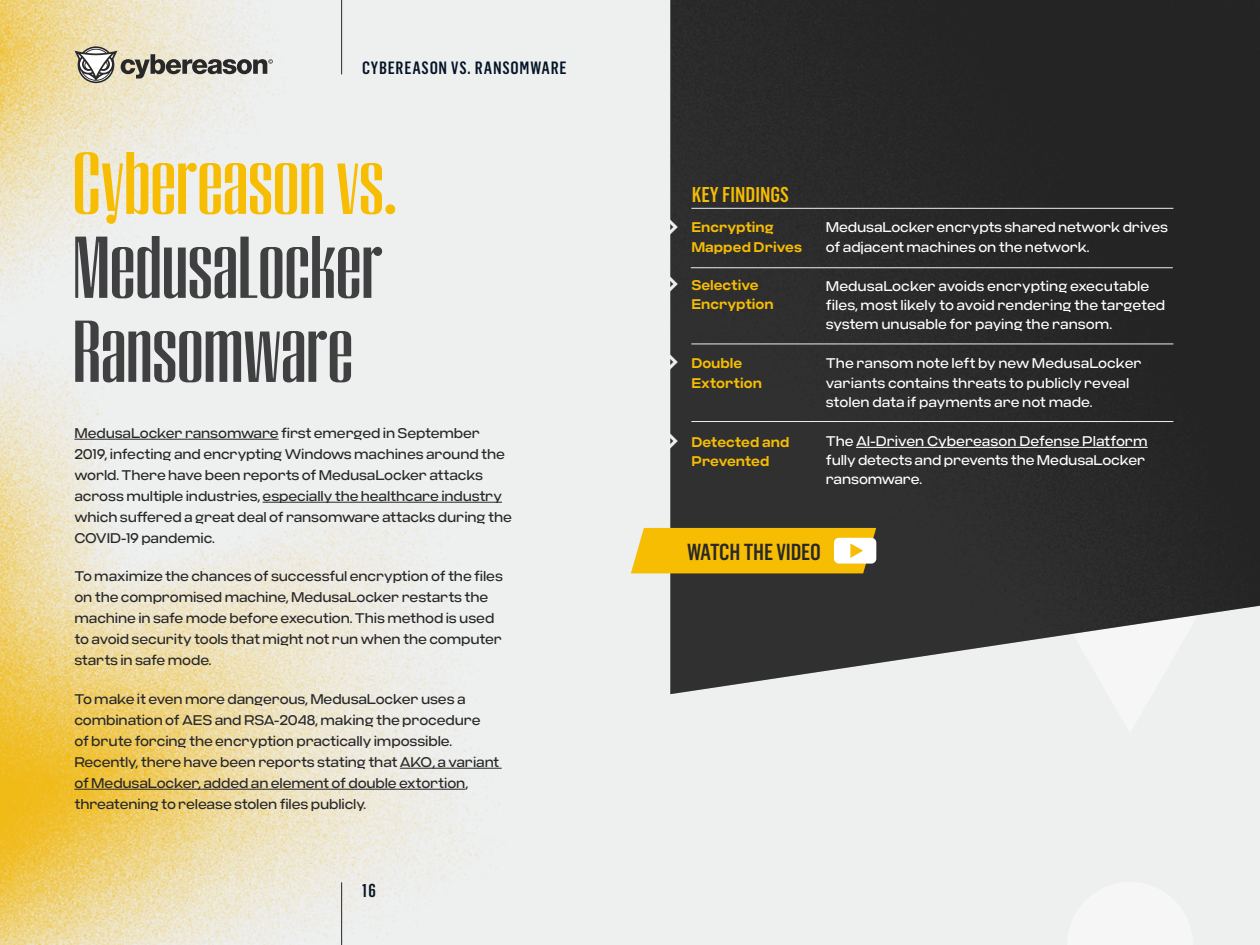
<style>
.page{position:relative;width:1260px;height:945px;background:#eeefef}
.page>*{position:absolute;margin:0;border:0;box-sizing:border-box;transform-origin:0 0}
.Headline{font:600 87.5px/84px "Peristyle";letter-spacing:-.015em;color:#403f41}
.Headline-2{font:600 87.5px "Peristyle";letter-spacing:-.015em;color:#f6bd03}
.CALL_OUT_SUBHEAD_-_F{font:500 condensed 22.75px "Flama";letter-spacing:-.01em;color:#292829}
.CALL_OUT_SUBHEAD_-_F-2{font:500 condensed 21px "Flama";color:#f6bd03}
.t1{font:500 condensed 18.38px "Flama";color:#051427}
.t2{font:500 condensed 17.5px "Flama";letter-spacing:.04em;color:#051427}
.Body_Copy{font:14px/21px "Criteria CF";letter-spacing:-.01em;color:#292829}
.Body_Copy-2{font:14px/19.2px "Criteria CF";letter-spacing:-.005em;color:#fff}
.Body_Copy-3{font:600 14px/19.2px "Criteria CF";color:#f6bd03}
.s1{font-size:26.6px;color:#eeefef}
</style>
<div class="page">
<img style="left:0;top:0;width:671px;height:945px">
<img style="left:670px;top:0;width:590px;height:694px">
<hr style="left:74px;top:439px;width:205px;height:1px;background:#292829">
<hr style="left:263px;top:502px;width:239px;height:1px;background:#292829">
<hr style="left:400px;top:768px;width:102px;height:1px;background:#292829">
<hr style="left:74px;top:789px;width:391px;height:1px;background:#292829">
<hr style="left:856px;top:447px;width:292px;height:1px;background:#fff">
<hr style="left:691px;top:208px;width:482px;height:1px;background:#ededee">
<hr style="left:691px;top:267px;width:482px;height:1px;background:#ededee">
<hr style="left:691px;top:344px;width:482px;height:1px;background:#ededee">
<hr style="left:691px;top:421px;width:482px;height:1px;background:#ededee">
<svg style="left:631px;top:528px;width:245px;height:45px;background:#f4c21f"></svg>
<hr style="left:341px;top:882px;width:1px;height:63px;background:#292829">
<hr style="left:341px;top:0;width:1px;height:74px;background:#292829">
<svg style="left:74px;top:46px;width:199px;height:37px"></svg>
<p class="t2" style="left:362px;top:58px;width:206px">CYBEREASON VS. RANSOMWARE</p>
<p class="Headline-2" style="left:72px;top:131px;width:326px">Cybereason vs.</p>
<p class="Headline" style="left:72px;top:223px;width:312px">MedusaLocker<br>Ransomware</p>
<p class="Body_Copy" style="left:74px;top:423px;width:439px">MedusaLocker ransomware first emerged in September 2019, infecting and encrypting Windows machines around the world. There have been reports of MedusaLocker attacks across multiple industries, especially the healthcare industry which suffered a great deal of ransomware attacks during the COVID-19 pandemic.</p>
<p class="Body_Copy" style="left:74px;top:566px;width:430px">To maximize the chances of successful encryption of the files on the compromised machine, MedusaLocker restarts the machine in safe mode before execution. This method is used to avoid security tools that might not run when the computer starts in safe mode.</p>
<p class="Body_Copy" style="left:74px;top:689px;width:426px">To make it even more dangerous, MedusaLocker uses a combination of AES and RSA-2048, making the procedure<br>of brute forcing the encryption practically impossible.<br>Recently, there have been reports stating that AKO, a variant of MedusaLocker, added an element of double extortion, threatening to release stolen files publicly.</p>
<p class="t1" style="left:362px;top:880px;width:15px">16</p>
<p class="CALL_OUT_SUBHEAD_-_F-2" style="left:692px;top:183px;width:99px">KEY FINDINGS</p>
<p class="Body_Copy-3" style="left:691px;top:218px;width:112px;text-indent:-30px"><span class="s1">◊</span> Encrypting<br>Mapped Drives</p>
<p class="Body_Copy-3" style="left:691px;top:276px;width:84px;text-indent:-30px"><span class="s1">◊</span> Selective<br>Encryption</p>
<p class="Body_Copy-3" style="left:691px;top:354px;width:72px;text-indent:-30px"><span class="s1">◊</span> Double<br>Extortion</p>
<p class="Body_Copy-3" style="left:691px;top:432px;width:100px;text-indent:-30px"><span class="s1">◊</span> Detected and<br>Prevented</p>
<p class="Body_Copy-2" style="left:826px;top:218px;width:344px">MedusaLocker encrypts shared network drives of adjacent machines on the network.</p>
<p class="Body_Copy-2" style="left:826px;top:276px;width:341px">MedusaLocker avoids encrypting executable files, most likely to avoid rendering the targeted system unusable for paying the ransom.</p>
<p class="Body_Copy-2" style="left:826px;top:354px;width:317px">The ransom note left by new MedusaLocker variants contains threats to publicly reveal stolen data if payments are not made.</p>
<p class="Body_Copy-2" style="left:826px;top:432px;width:323px">The AI-Driven Cybereason Defense Platform fully detects and prevents the MedusaLocker ransomware.</p>
<p class="CALL_OUT_SUBHEAD_-_F" style="left:687px;top:539px;width:135px">WATCH THE VIDEO</p>
</div>
